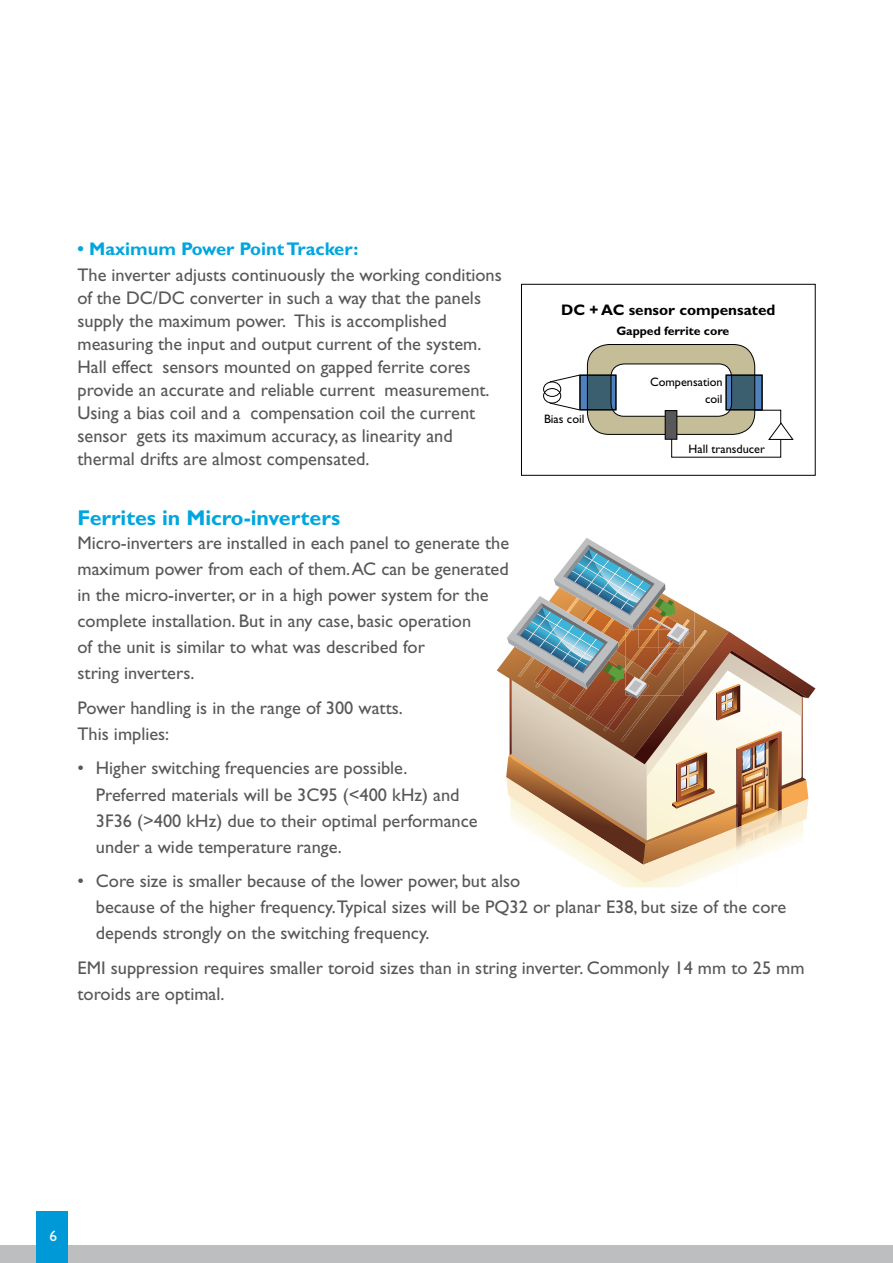
<style>
.page{position:relative;width:893px;height:1263px;background:#fff}
.page>*{position:absolute;margin:0;border:0;box-sizing:border-box;transform-origin:0 0}
.t1{font:700 21.45px "Gill Sans";color:#00a6de}
.t2{font:18.45px/26.1px "Gill Sans";color:#58585b}
.t3{font:18.45px/23px "Gill Sans";color:#58585b}
.t4{font:700 15.3px "Gill Sans";color:#000}
.t5{font:15.3px "Gill Sans";color:#fff}
.t6{font:12.3px/17.4px "Gill Sans";color:#000;text-align:right}
.t7{font:700 12.3px "Gill Sans";color:#000}
.s1{font-weight:700;color:#00a6de}
</style>
<div class="page">
<div style="left:0;top:1245px;width:893px;height:18px;background:#bcbec0"></div>
<div style="left:36px;top:1211px;width:32px;height:52px;background:#0099d8"></div>
<svg style="left:497px;top:538px;width:318px;height:349px"></svg>
<div style="left:671px;top:410px;width:110px;height:48px;border:1px solid #000"></div>
<div style="left:587px;top:344px;width:168px;height:90px;background:#c4bd97;border-radius:22px"></div>
<div style="left:587px;top:344px;width:168px;height:91px;border:1px solid #000;border-radius:22px"></div>
<div style="left:611px;top:364px;width:121px;height:52px;background:#fff;border-radius:13px"></div>
<div style="left:611px;top:364px;width:121px;height:53px;border:1px solid #000;border-radius:13px"></div>
<div style="left:665px;top:411px;width:12px;height:28px;background:#58585b"></div>
<div style="left:665px;top:410px;width:12px;height:30px;border:1px solid #000"></div>
<svg style="left:728px;top:377px;width:32px;height:31px"></svg>
<div style="left:726px;top:375px;width:36px;height:35px;border:1px solid #000"></div>
<svg style="left:582px;top:377px;width:32px;height:31px"></svg>
<svg style="left:768px;top:422px;width:26px;height:18px"></svg>
<div style="left:543px;top:382px;width:18px;height:15px;border:1px solid #000;border-radius:50%"></div>
<div style="left:543px;top:388px;width:18px;height:15px;border:1px solid #000;border-radius:50%"></div>
<svg style="left:549px;top:402px;width:31px;height:9px"></svg>
<svg style="left:549px;top:374px;width:31px;height:9px"></svg>
<div style="left:580px;top:375px;width:36px;height:35px;border:1px solid #000"></div>
<div style="left:521px;top:284px;width:295px;height:192px;border:1px solid #000"></div>
<hr style="left:0;top:0;width:1px;height:44px;background:#000">
<p class="t2" style="left:77px;top:236px;width:426px"><span class="s1">•</span> <span class="s1">Maximum Power Point Tracker:<br></span>The inverter adjusts continuously the working conditions</p>
<p class="t2" style="left:77px;top:286px;width:414px;line-height:23px">of the DC/DC converter in such a way that the panels supply the maximum power. This is accomplished measuring the input and output current of the system.<br>Hall effect sensors mounted on gapped ferrite cores provide an accurate and reliable current measurement.</p>
<p class="t3" style="left:77px;top:401px;width:399px">Using a bias coil and a compensation coil the current sensor gets its maximum accuracy, as linearity and thermal drifts are almost compensated.</p>
<p class="t4" style="left:561px;top:301px;width:216px">DC + AC sensor compensated</p>
<p class="t7" style="left:616px;top:324px;width:114px">Gapped ferrite core</p>
<p class="t6" style="left:544px;top:410px;width:42px">Bias coil</p>
<p class="t6" style="left:650px;top:373px;width:74px">Compensation coil</p>
<p class="t6" style="left:689px;top:441px;width:78px">Hall transducer</p>
<p class="t1" style="left:77px;top:505px;width:264px">Ferrites in Micro-inverters</p>
<p class="t2" style="left:77px;top:529px;width:433px">Micro-inverters are installed in each panel to generate the maximum power from each of them. AC can be generated in the micro-inverter, or in a high power system for the complete installation. But in any case, basic operation<br>of the unit is similar to what was described for<br>string inverters.</p>
<p class="t2" style="left:77px;top:694px;width:327px">Power handling is in the range of 300 watts.<br>This implies:</p>
<p class="t2" style="left:96px;top:755px;width:383px;text-indent:-18px">• Higher switching frequencies are possible.<br>Preferred materials will be 3C95 (&lt;400 kHz) and 3F36 (&gt;400 kHz) due to their optimal performance under a wide temperature range.</p>
<p class="t2" style="left:96px;top:868px;width:692px;text-indent:-18px">• Core size is smaller because of the lower power, but also<br>because of the higher frequency.Typical sizes will be PQ32 or planar E38, but size of the core depends strongly on the switching frequency.</p>
<p class="t2" style="left:77px;top:955px;width:729px">EMI suppression requires smaller toroid sizes than in string inverter. Commonly 14 mm to 25 mm toroids are optimal.</p>
<p class="t5" style="left:49px;top:1227px;width:9px">6</p>
</div>
